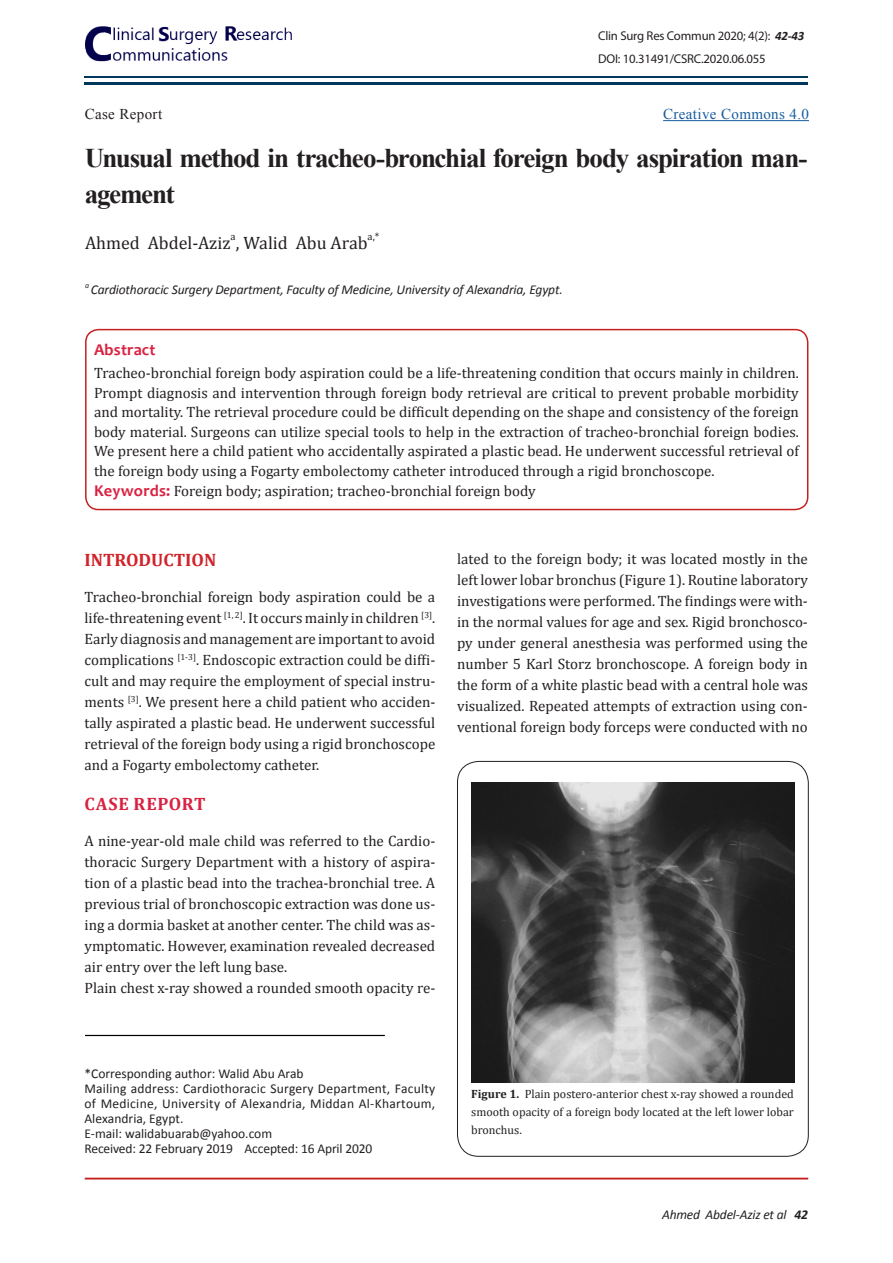
<style>
.page{position:relative;width:893px;height:1263px;background:#fff}
.page>*{position:absolute;margin:0;border:0;box-sizing:border-box;transform-origin:0 0}
.题目{font:700 27px/36px "Times New Roman";letter-spacing:-.045em;color:#231f20}
.作者{font:18px "Cambria";color:#231f20}
.正文{font:700 18px "Cambria";color:#d1232a}
.段落样式2{font:700 18px "Cambria";letter-spacing:.03em;color:#d92241}
.正文-2{font:700 16.5px "Candara";letter-spacing:.01em;color:#d92241}
.正文-3{font:15px/21px "Cambria";color:#231f20;text-align:justify}
.题目-2{font:15px "Times New Roman";letter-spacing:.025em;color:#175d9e}
.题目-3{font:15px "Times New Roman";letter-spacing:.025em;color:#231f20}
.单位机构{font:13.5px/15px "Calibri";color:#231f20;text-align:justify}
.单位机构-2{font:italic 13.5px "Calibri";letter-spacing:-.01em;color:#231f20}
.t1{font:12.75px "Myriad Pro";letter-spacing:-.015em;color:#231f20}
.正文-4{font:12px/18px "Cambria";color:#231f20;text-align:justify}
.作者-2{font:10.5px "Cambria";color:#231f20}
.单位机构-3{font:italic 7.8px "Calibri";color:#231f20}
.s1{font-family:"Calibri";font-weight:700;font-style:italic}
.s2{font-family:"Candara";font-weight:700;font-size:16.5px;color:#d92241}
.s3{font-weight:700}
</style>
<div class="page">
<hr style="left:85px;top:1178px;width:723px;height:1px;background:#c51f1f">
<img style="left:85px;top:26px;width:207px;height:36px">
<hr style="left:85px;top:77px;width:723px;height:1px;background:#00385d">
<hr style="left:85px;top:82px;width:723px;height:3px;background:#00385d">
<div style="left:85px;top:329px;width:723px;height:181px;border:2px solid #c51f1f;border-radius:13px"></div>
<hr style="left:85px;top:1035px;width:300px;height:1px;background:#000">
<hr style="left:663px;top:120px;width:146px;height:1px;background:#175d9e">
<img style="left:472px;top:782px;width:322px;height:300px">
<p class="题目-3" style="left:85px;top:104px;width:79px">Case Report</p>
<p class="t1" style="left:598px;top:28px;width:208px">Clin Surg Res Commun 2020; 4(2): <span class="s1">42-43</span></p>
<p class="t1" style="left:598px;top:51px;width:169px">DOI: 10.31491/CSRC.2020.06.055</p>
<p class="题目-2" style="left:663px;top:104px;width:147px">Creative Commons 4.0</p>
<p class="题目" style="left:85px;top:139px;width:724px">Unusual method in tracheo-bronchial foreign body aspiration man&shy;agement</p>
<p class="作者-2" style="left:231px;top:231px;width:7px">a</p>
<p class="作者-2" style="left:368px;top:231px;width:13px">a,*</p>
<p class="作者" style="left:85px;top:232px;width:284px">Ahmed Abdel-Aziz , Walid Abu Arab</p>
<p class="单位机构-3" style="left:85px;top:280px;width:6px">a</p>
<p class="单位机构-2" style="left:91px;top:281px;width:473px">Cardiothoracic Surgery Department, Faculty of Medicine, University of Alexandria, Egypt.</p>
<p class="正文-2" style="left:94px;top:340px;width:63px">Abstract</p>
<p class="正文-3" style="left:94px;top:363px;width:706px;line-height:19.5px">Tracheo-bronchial foreign body aspiration could be a life-threatening condition that occurs mainly in children.<br>Prompt diagnosis and intervention through foreign body retrieval are critical to prevent probable morbidity and mortality. The retrieval procedure could be difficult depending on the shape and consistency of the foreign body material. Surgeons can utilize special tools to help in the extraction of tracheo-bronchial foreign bodies.<br>We present here a child patient who accidentally aspirated a plastic bead. He underwent successful retrieval of the foreign body using a Fogarty embolectomy catheter introduced through a rigid bronchoscope.</p>
<p class="正文-3" style="left:94px;top:480px;width:443px"><span class="s2">Keywords:</span> Foreign body; aspiration; tracheo-bronchial foreign body</p>
<p class="正文" style="left:85px;top:547px;width:133px">INTRODUCTION</p>
<p class="正文-3" style="left:85px;top:587px;width:352px">Tracheo-bronchial foreign body aspiration could be a life-threatening event <sup>[1,</sup> <sup>2]</sup>. It occurs mainly in children <sup>[3]</sup>.<br>Early diagnosis and management are important to avoid complications <sup>[1-3]</sup>. Endoscopic extraction could be diffi&shy;cult and may require the employment of special instru&shy;ments <sup>[3]</sup>. We present here a child patient who acciden&shy;tally aspirated a plastic bead. He underwent successful retrieval of the foreign body using a rigid bronchoscope and a Fogarty embolectomy catheter.</p>
<p class="段落样式2" style="left:85px;top:791px;width:122px">CASE REPORT</p>
<p class="正文-3" style="left:85px;top:830px;width:352px">A nine-year-old male child was referred to the Cardio&shy;thoracic Surgery Department with a history of aspira&shy;tion of a plastic bead into the trachea-bronchial tree. A previous trial of bronchoscopic extraction was done us&shy;ing a dormia basket at another center. The child was as&shy;ymptomatic. However, examination revealed decreased air entry over the left lung base.</p>
<p class="正文-3" style="left:85px;top:977px;width:352px">Plain chest x-ray showed a rounded smooth opacity re-</p>
<p class="正文-3" style="left:457px;top:548px;width:352px">lated to the foreign body; it was located mostly in the left lower lobar bronchus (Figure 1). Routine laboratory investigations were performed. The findings were with&shy;in the normal values for age and sex. Rigid bronchosco&shy;py under general anesthesia was performed using the number 5 Karl Storz bronchoscope. A foreign body in the form of a white plastic bead with a central hole was visualized. Repeated attempts of extraction using con&shy;ventional foreign body forceps were conducted with no</p>
<p class="单位机构" style="left:85px;top:1066px;width:221px">*Corresponding author: Walid Abu Arab</p>
<p class="单位机构" style="left:85px;top:1081px;width:352px">Mailing address: Cardiothoracic Surgery Department, Faculty of Medicine, University of Alexandria, Middan Al-Khartoum, Alexandria, Egypt.</p>
<p class="单位机构" style="left:85px;top:1126px;width:189px">E-mail: walidabuarab@yahoo.com</p>
<p class="单位机构" style="left:85px;top:1141px;width:289px">Received: 22 February 2019 Accepted: 16 April 2020</p>
<p class="正文-4" style="left:471px;top:1085px;width:324px"><span class="s3">Figure 1.</span> Plain postero-anterior chest x-ray showed a rounded smooth opacity of a foreign body located at the left lower lobar bronchus.</p>
<p class="单位机构-2" style="left:662px;top:1205px;width:147px">Ahmed Abdel-Aziz et al <span class="s3">42</span></p>
</div>
